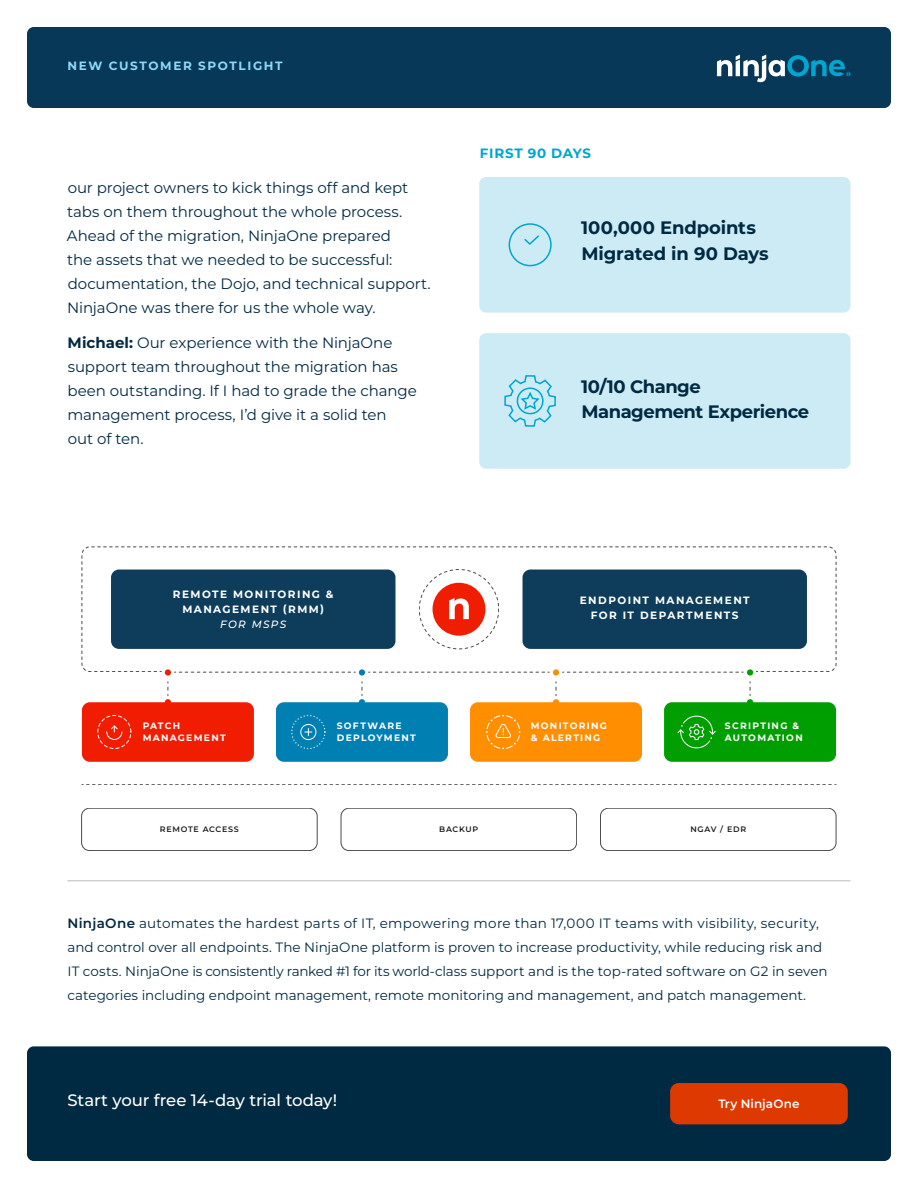
<style>
.page{position:relative;width:918px;height:1188px;background:#fff}
.page>*{position:absolute;margin:0;border:0;box-sizing:border-box;transform-origin:0 0}
.t1{font:700 18px/25.5px "Montserrat";letter-spacing:-.01em;color:#002942}
.t2{font:500 16.5px "Montserrat";letter-spacing:-.01em;color:#fff}
.t3{font:15px/24px "Montserrat";letter-spacing:-.005em;color:#002942}
.t4{font:13.5px/24px "Montserrat";color:#002942}
.t5{font:700 13.5px "Montserrat";letter-spacing:.055em;color:#00a6cf}
.t6{font:700 12px "Montserrat";letter-spacing:.135em;color:#8ed8f8}
.t7{font:600 12px "Montserrat";letter-spacing:.01em;color:#fff}
.t8{font:700 10.65px/15.1px "Montserrat";letter-spacing:.14em;color:#fff;text-align:center}
.t9{font:italic 500 10.65px "Montserrat";letter-spacing:.125em;color:#fff}
.t10{font:700 9.3px/12.6px "Montserrat";letter-spacing:.14em;color:#fff}
.t11{font:600 7.95px "Montserrat";letter-spacing:.09em;color:#1c1c1c}
.s1{font-weight:700}
.s2{font-weight:600}
</style>
<div class="page">
<div style="left:27px;top:1046px;width:864px;height:115px;background:#002a42;border-radius:7px"></div>
<div style="left:670px;top:1083px;width:178px;height:41px;background:#dd3900;border-radius:9px"></div>
<div style="left:27px;top:27px;width:864px;height:81px;background:#083857;border-radius:7px"></div>
<svg style="left:717px;top:55px;width:133px;height:27px"></svg>
<hr style="left:68px;top:880px;width:782px;height:1px;background:#a7a9ac">
<div style="left:479px;top:177px;width:371px;height:136px;background:#cdebf4;border-radius:7px"></div>
<div style="left:479px;top:333px;width:371px;height:136px;background:#cdebf4;border-radius:7px"></div>
<div style="left:111px;top:570px;width:284px;height:79px;background:#0d3d5b;border-radius:8px"></div>
<div style="left:523px;top:570px;width:284px;height:79px;background:#0d3d5b;border-radius:8px"></div>
<div style="left:82px;top:547px;width:754px;height:125px;border:1px dashed #1c1c1c;border-radius:8px"></div>
<div style="left:433px;top:583px;width:52px;height:53px;background:#f11d00;border-radius:50%"></div>
<svg style="left:449px;top:598px;width:20px;height:21px"></svg>
<div style="left:419px;top:569px;width:80px;height:80px;border:1px dashed #1c1c1c;border-radius:50%"></div>
<div style="left:81px;top:808px;width:236px;height:43px;border:1px solid #1c1c1c;border-radius:8px"></div>
<div style="left:341px;top:808px;width:236px;height:43px;border:1px solid #1c1c1c;border-radius:8px"></div>
<div style="left:600px;top:808px;width:236px;height:43px;border:1px solid #1c1c1c;border-radius:8px"></div>
<div style="left:82px;top:702px;width:172px;height:60px;background:#f11d00;border-radius:8px"></div>
<div style="left:276px;top:702px;width:172px;height:60px;background:#007fb3;border-radius:8px"></div>
<div style="left:470px;top:702px;width:172px;height:60px;background:#ff8e00;border-radius:8px"></div>
<div style="left:664px;top:702px;width:172px;height:60px;background:#009e00;border-radius:8px"></div>
<div style="left:165px;top:669px;width:6px;height:7px;background:#f11d00;border-radius:50%"></div>
<div style="left:359px;top:669px;width:6px;height:7px;background:#007fb3;border-radius:50%"></div>
<div style="left:553px;top:669px;width:6px;height:7px;background:#ff8e00;border-radius:50%"></div>
<div style="left:747px;top:669px;width:6px;height:7px;background:#009e00;border-radius:50%"></div>
<svg style="left:677px;top:715px;width:39px;height:34px"></svg>
<svg style="left:175px;top:672px;width:180px;height:1px"></svg>
<svg style="left:369px;top:672px;width:180px;height:1px"></svg>
<svg style="left:563px;top:672px;width:180px;height:1px"></svg>
<svg style="left:165px;top:682px;width:6px;height:20px"></svg>
<svg style="left:359px;top:682px;width:6px;height:20px"></svg>
<svg style="left:553px;top:682px;width:6px;height:20px"></svg>
<svg style="left:747px;top:682px;width:6px;height:20px"></svg>
<div style="left:300px;top:724px;width:16px;height:16px;border:1px solid #fff;border-radius:50%"></div>
<svg style="left:305px;top:728px;width:7px;height:8px"></svg>
<div style="left:97px;top:715px;width:34px;height:34px;border:1px dashed #fff;border-radius:50%"></div>
<svg style="left:106px;top:725px;width:17px;height:15px"></svg>
<div style="left:291px;top:715px;width:35px;height:34px;border:1px dashed #fff;border-radius:50%"></div>
<svg style="left:486px;top:715px;width:35px;height:34px"></svg>
<svg style="left:504px;top:375px;width:52px;height:52px"></svg>
<div style="left:509px;top:223px;width:43px;height:43px;border:2px solid #00a6cf;border-radius:50%"></div>
<svg style="left:524px;top:235px;width:15px;height:10px"></svg>
<p class="t6" style="left:68px;top:58px;width:217px">NEW CUSTOMER SPOTLIGHT</p>
<p class="t3" style="left:67px;top:175px;width:365px">our project owners to kick things off and kept tabs on them throughout the whole process.<br>Ahead of the migration, NinjaOne prepared<br>the assets that we needed to be successful: documentation, the Dojo, and technical support.<br>NinjaOne was there for us the whole way.</p>
<p class="t3" style="left:67px;top:330px;width:351px"><span class="s1">Michael:</span> Our experience with the NinjaOne support team throughout the migration has been outstanding. If I had to grade the change management process, I’d give it a solid ten<br>out of ten.</p>
<p class="t5" style="left:480px;top:144px;width:113px">FIRST 90 DAYS</p>
<p class="t1" style="left:581px;top:215px;width:189px">100,000 Endpoints<br>Migrated in 90 Days</p>
<p class="t1" style="left:581px;top:373px;width:230px">10/10 Change<br>Management Experience</p>
<p class="t8" style="left:173px;top:586px;width:162px">REMOTE MONITORING &amp;<br>MANAGEMENT (RMM)</p>
<p class="t9" style="left:220px;top:617px;width:68px">FOR MSPS</p>
<p class="t8" style="left:580px;top:593px;width:171px">ENDPOINT MANAGEMENT<br>FOR IT DEPARTMENTS</p>
<p class="t10" style="left:143px;top:719px;width:84px">PATCH<br>MANAGEMENT</p>
<p class="t10" style="left:337px;top:719px;width:81px">SOFTWARE<br>DEPLOYMENT</p>
<p class="t10" style="left:531px;top:719px;width:78px">MONITORING &amp; ALERTING</p>
<p class="t10" style="left:725px;top:719px;width:79px">SCRIPTING &amp;<br>AUTOMATION</p>
<p class="t11" style="left:160px;top:824px;width:81px">REMOTE ACCESS</p>
<p class="t11" style="left:439px;top:824px;width:41px">BACKUP</p>
<p class="t11" style="left:690px;top:824px;width:57px">NGAV / EDR</p>
<p class="t4" style="left:68px;top:911px;width:762px"><span class="s2">NinjaOne</span> automates the hardest parts of IT, empowering more than 17,000 IT teams with visibility, security, and control over all endpoints. The NinjaOne platform is proven to increase productivity, while reducing risk and IT costs. NinjaOne is consistently ranked #1 for its world-class support and is the top-rated software on G2 in seven categories including endpoint management, remote monitoring and management, and patch management.</p>
<p class="t2" style="left:68px;top:1089px;width:271px">Start your free 14-day trial today!</p>
<p class="t7" style="left:718px;top:1095px;width:83px">Try NinjaOne</p>
</div>
